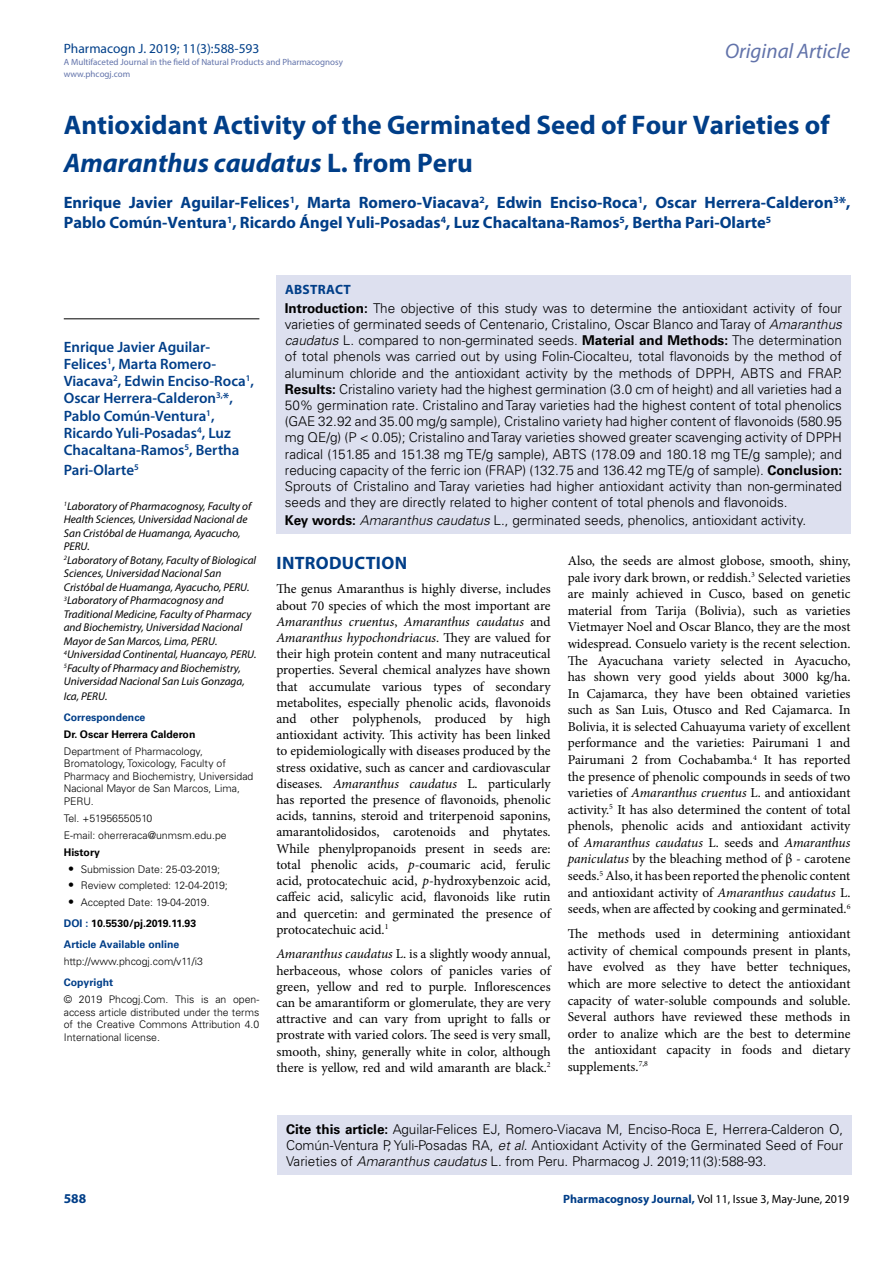
<style>
.page{position:relative;width:893px;height:1263px;background:#fff}
.page>*{position:absolute;margin:0;border:0;box-sizing:border-box;transform-origin:0 0}
.t1{font:700 27px/37.5px "Myriad Pro";color:#003e88}
.t2{font:italic 21px "Myriad Pro";color:#6273aa}
.t3{font:700 18px "Myriad Pro";letter-spacing:.015em;color:#003e88}
.t4{font:700 16.5px/19.8px "Myriad Pro";color:#003e88}
.t5{font:600 15px/17.2px "Myriad Pro";color:#003e88}
.t6{font:13.5px/16.6px "Minion Pro";color:#000;text-align:justify}
.t7{font:300 13.5px/16.2px "Univers LT Std";color:#000;text-align:justify}
.t8{font:13.5px "Myriad Pro";color:#003f89}
.t9{font:700 13.5px "Myriad Pro";letter-spacing:.02em;color:#003e88}
.t10{font:12px "Myriad Pro";color:#000}
.t11{font:italic 11.25px/13.5px "Myriad Pro";color:#000}
.t12{font:300 10.5px/12.6px "Univers LT Std";color:#000}
.t13{font:700 10.5px/21.1px "Univers LT Std";color:#003e88}
.t14{font:700 10.5px "Univers LT Std";color:#000}
.t15{font:9px/12px "Myriad Pro";color:#6273aa}
.s1{font-style:italic}
.s2{font-size:12px}
.s3{font-weight:300;font-size:12px;color:#000}
.s4{font-weight:300;color:#000}
.s5{color:#000}
.s6{font-weight:700}
.s7{font-weight:700;color:#003e88}
</style>
<div class="page">
<div style="left:278px;top:1115px;width:574px;height:60px;background:#dde0ef"></div>
<div style="left:276px;top:275px;width:574px;height:259px;background:#dde0ef"></div>
<hr style="left:64px;top:319px;width:195px;height:1px;background:#000">
<p class="t8" style="left:64px;top:40px;width:197px">Pharmacogn J. 2019; 11(3):588-593</p>
<p class="t15" style="left:64px;top:55px;width:281px">A Multifaceted Journal in the field of Natural Products and Pharmacognosy www.phcogj.com</p>
<h2 class="t2" style="left:725px;top:38px;width:127px">Original Article</h2>
<h1 class="t1" style="left:64px;top:105px;width:767px">Antioxidant Activity of the Germinated Seed of Four Varieties of<br><span class="s1">Amaranthus caudatus</span> L. from Peru</h1>
<p class="t4" style="left:64px;top:192px;width:788px">Enrique Javier Aguilar-Felices<sup>1</sup>, Marta Romero-Viacava<sup>2</sup>, Edwin Enciso-Roca<sup>1</sup>, Oscar Herrera-Calderon<sup>3</sup>*,<br>Pablo Común-Ventura<sup>1</sup>, Ricardo Ángel Yuli-Posadas<sup>4</sup>, Luz Chacaltana-Ramos<sup>5</sup>, Bertha Pari-Olarte<sup>5</sup></p>
<p class="t5" style="left:64px;top:337px;width:192px">Enrique Javier Aguilar-<br>Felices<sup>1</sup>, Marta Romero-<br>Viacava<sup>2</sup>, Edwin Enciso-Roca<sup>1</sup>,<br>Oscar Herrera-Calderon<sup>3,</sup>*,<br>Pablo Común-Ventura<sup>1</sup>,<br>Ricardo Yuli-Posadas<sup>4</sup>, Luz<br>Chacaltana-Ramos<sup>5</sup>, Bertha</p>
<p class="t5" style="left:64px;top:461px;width:77px">Pari-Olarte<sup>5</sup></p>
<p class="t11" style="left:64px;top:499px;width:194px"><sup>1</sup>Laboratory of Pharmacognosy, Faculty of Health Sciences, Universidad Nacional de San Cristóbal de Huamanga, Ayacucho, PERU.<br><sup>2</sup>Laboratory of Botany, Faculty of Biological Sciences, Universidad Nacional San Cristóbal de Huamanga, Ayacucho, PERU.<br><sup>3</sup>Laboratory of Pharmacognosy and Traditional Medicine, Faculty of Pharmacy and Biochemistry, Universidad Nacional Mayor de San Marcos, Lima, PERU.<br><sup>4</sup>Universidad Continental, Huancayo, PERU.<br><sup>5</sup>Faculty of Pharmacy and Biochemistry, Universidad Nacional San Luis Gonzaga, Ica, PERU.</p>
<p class="t13" style="left:64px;top:707px;width:83px">Correspondence</p>
<p class="t14" style="left:64px;top:728px;width:133px">Dr. Oscar Herrera Calderon</p>
<p class="t12" style="left:64px;top:745px;width:191px">Department of Pharmacology,<br>Bromatology, Toxicology, Faculty of<br>Pharmacy and Biochemistry, Universidad<br>Nacional Mayor de San Marcos, Lima,<br>PERU.</p>
<p class="t12" style="left:64px;top:810px;width:164px;line-height:16.8px">Tel. +51956550510<br>E-mail: oherreraca@unmsm.edu.pe</p>
<p class="t14" style="left:64px;top:846px;width:38px">History</p>
<p class="t12" style="left:68px;top:862px;width:154px"><span class="s2">•</span> Submission Date: 25-03-2019;</p>
<p class="t12" style="left:68px;top:879px;width:161px"><span class="s2">•</span> Review completed: 12-04-2019;</p>
<p class="t13" style="left:64px;top:892px;width:147px;text-indent:4px"><span class="s3">•</span> <span class="s4">Accepted Date: 19-04-2019.<br></span>DOI : <span class="s5">10.5530/pj.2019.11.93<br></span>Article Available online</p>
<p class="t12" style="left:64px;top:955px;width:141px">http://www.phcogj.com/v11/i3</p>
<p class="t13" style="left:64px;top:972px;width:51px">Copyright</p>
<p class="t12" style="left:64px;top:993px;width:197px;text-align:justify">© 2019 Phcogj.Com. This is an open&shy;access article distributed under the terms of the Creative Commons Attribution 4.0<br>International license.</p>
<p class="t9" style="left:285px;top:281px;width:67px">ABSTRACT</p>
<p class="t7" style="left:285px;top:300px;width:559px"><span class="s6">Introduction:</span> The objective of this study was to determine the antioxidant activity of four varieties of germinated seeds of Centenario, Cristalino, Oscar Blanco and Taray of <span class="s1">Amaranthus caudatus</span> L. compared to non-germinated seeds. <span class="s6">Material and Methods:</span> The determination of total phenols was carried out by using Folin-Ciocalteu, total flavonoids by the method of aluminum chloride and the antioxidant activity by the methods of DPPH, ABTS and FRAP.<br><span class="s6">Results:</span> Cristalino variety had the highest germination (3.0 cm of height) and all varieties had a 50% germination rate. Cristalino and Taray varieties had the highest content of total phenolics (GAE 32.92 and 35.00 mg/g sample), Cristalino variety had higher content of flavonoids (580.95 mg QE/g) (P &lt; 0.05); Cristalino and Taray varieties showed greater scavenging activity of DPPH radical (151.85 and 151.38 mg TE/g sample), ABTS (178.09 and 180.18 mg TE/g sample); and reducing capacity of the ferric ion (FRAP) (132.75 and 136.42 mg TE/g of sample). <span class="s6">Conclusion:<br></span>Sprouts of Cristalino and Taray varieties had higher antioxidant activity than non-germinated seeds and they are directly related to higher content of total phenols and flavonoids.</p>
<p class="t7" style="left:285px;top:513px;width:523px"><span class="s6">Key words:</span> <span class="s1">Amaranthus caudatus</span> L., germinated seeds, phenolics, antioxidant activity.</p>
<h3 class="t3" style="left:277px;top:551px;width:132px">INTRODUCTION</h3>
<p class="t6" style="left:276px;top:581px;width:276px;line-height:16.2px">The genus Amaranthus is highly diverse, includes about 70 species of which the most important are <span class="s1">Amaranthus cruentus</span>, <span class="s1">Amaranthus caudatus</span> and <span class="s1">Amaranthus hypochondriacus</span>. They are valued for their high protein content and many nutraceutical properties. Several chemical analyzes have shown that accumulate various types of secondary metabolites, especially phenolic acids, flavonoids and other polyphenols, produced by high antioxidant activity. This activity has been linked to epidemiologically with diseases produced by the stress oxidative, such as cancer and cardiovascular diseases. <span class="s1">Amaranthus caudatus</span> L. particularly has reported the presence of flavonoids, phenolic acids, tannins, steroid and triterpenoid saponins, amarantolidosidos, carotenoids and phytates.<br>While phenylpropanoids present in seeds are: total phenolic acids, <span class="s1">p</span>-coumaric acid, ferulic acid, protocatechuic acid, <span class="s1">p</span>-hydroxybenzoic acid, caffeic acid, salicylic acid, flavonoids like rutin and quercetin: and germinated the presence of protocatechuic acid.<sup>1</sup></p>
<p class="t6" style="left:276px;top:946px;width:276px;line-height:16.2px"><span class="s1">Amaranthus caudatus</span> L. is a slightly woody annual, herbaceous, whose colors of panicles varies of green, yellow and red to purple. Inflorescences can be amarantiform or glomerulate, they are very attractive and can vary from upright to falls or prostrate with varied colors. The seed is very small, smooth, shiny, generally white in color, although there is yellow, red and wild amaranth are black.<sup>2</sup></p>
<p class="t6" style="left:568px;top:552px;width:284px">Also, the seeds are almost globose, smooth, shiny, pale ivory dark brown, or reddish.<sup>3</sup> Selected varieties are mainly achieved in Cusco, based on genetic material from Tarija (Bolivia), such as varieties Vietmayer Noel and Oscar Blanco, they are the most widespread. Consuelo variety is the recent selection.<br>The Ayacuchana variety selected in Ayacucho, has shown very good yields about 3000 kg/ha.<br>In Cajamarca, they have been obtained varieties such as San Luis, Otusco and Red Cajamarca. In Bolivia, it is selected Cahuayuma variety of excellent performance and the varieties: Pairumani 1 and Pairumani 2 from Cochabamba.<sup>4</sup> It has reported the presence of phenolic compounds in seeds of two varieties of <span class="s1">Amaranthus cruentus</span> L. and antioxidant activity.<sup>5</sup> It has also determined the content of total phenols, phenolic acids and antioxidant activity of <span class="s1">Amaranthus caudatus</span> L. seeds and <span class="s1">Amaranthus paniculatus</span> by the bleaching method of β - carotene seeds.<sup>5</sup> Also, it has been reported the phenolic content and antioxidant activity of <span class="s1">Amaranthus caudatus</span> L. seeds, when are affected by cooking and germinated.<sup>6</sup></p>
<p class="t6" style="left:568px;top:926px;width:284px">The methods used in determining antioxidant activity of chemical compounds present in plants, have evolved as they have better techniques, which are more selective to detect the antioxidant capacity of water-soluble compounds and soluble.<br>Several authors have reviewed these methods in order to analize which are the best to determine the antioxidant capacity in foods and dietary supplements.<sup>7,8</sup></p>
<p class="t7" style="left:286px;top:1121px;width:559px"><span class="s6">Cite this article:</span> Aguilar-Felices EJ, Romero-Viacava M, Enciso-Roca E, Herrera-Calderon O, Común-Ventura P, Yuli-Posadas RA, <span class="s1">et al</span>. Antioxidant Activity of the Germinated Seed of Four Varieties of <span class="s1">Amaranthus caudatus</span> L. from Peru. Pharmacog J. 2019;11(3):588-93.</p>
<p class="t9" style="left:64px;top:1190px;width:24px">588</p>
<p class="t10" style="left:563px;top:1191px;width:288px"><span class="s7">Pharmacognosy Journal,</span> Vol 11, Issue 3, May-June, 2019</p>
</div>
